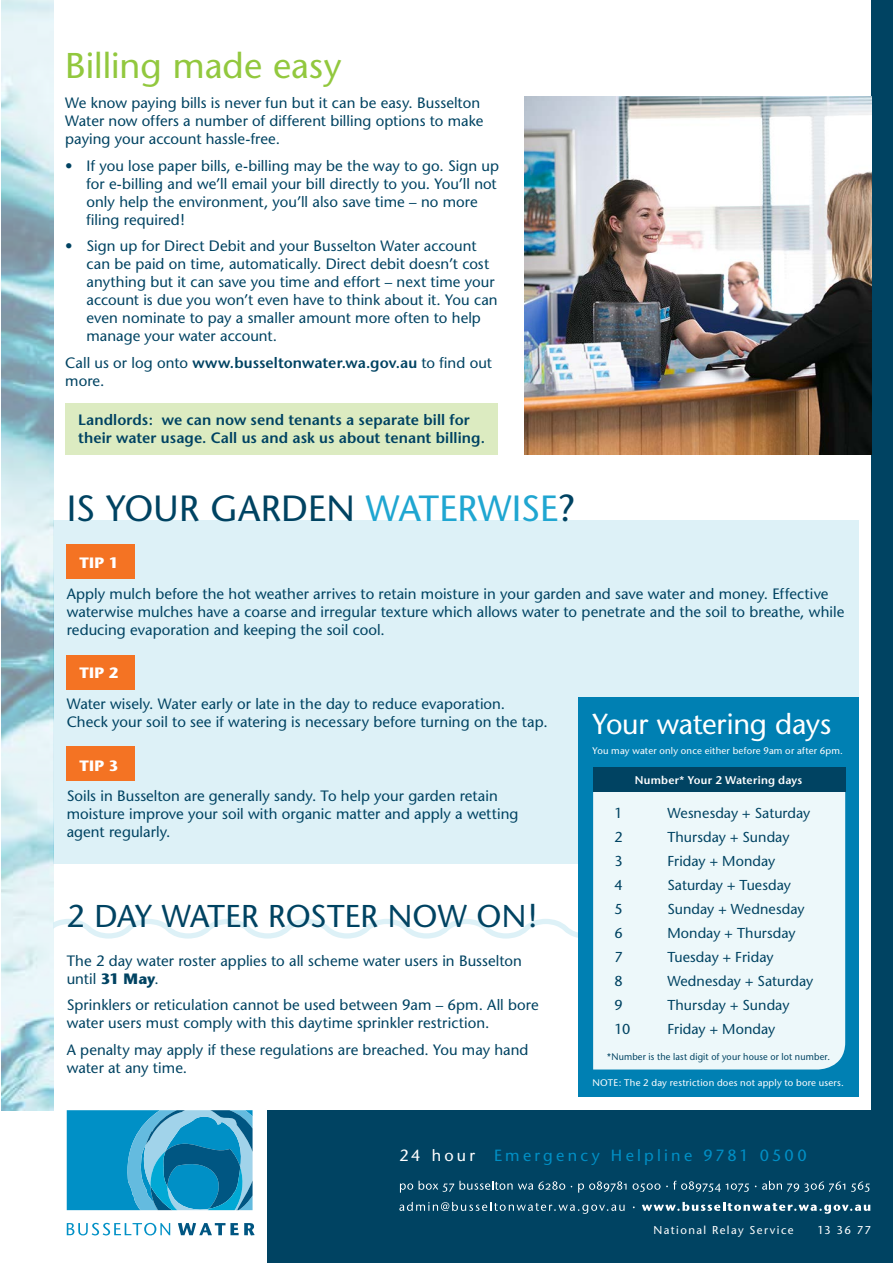
<style>
.page{position:relative;width:893px;height:1263px;background:#fff}
.page>*{position:absolute;margin:0;border:0;box-sizing:border-box;transform-origin:0 0}
.t1{font:36.45px "Stone Sans";color:#004362}
.t2{font:35.7px "Stone Sans";color:#92c83e}
.t3{font:31.5px "Stone Sans";color:#004362}
.t4{font:28.8px "Stone Sans";letter-spacing:-.01em;color:#fff}
.t5{font:16.2px "Stone Sans";letter-spacing:.2em;color:#008fc5}
.t6{font:15px/18px "Stone Sans";color:#004362}
.t7{font:600 15px/18px "Stone Sans";letter-spacing:.01em;color:#004362}
.t8{font:700 15px "Stone Sans";letter-spacing:.02em;color:#fff}
.t9{font:14.4px "Stone Sans";letter-spacing:.005em;color:#004362}
.t10{font:11.4px "Stone Sans";letter-spacing:.12em;color:#fff}
.t11{font:600 11.25px "Stone Sans";letter-spacing:.02em;color:#fff}
.t12{font:9.6px "Stone Sans";letter-spacing:.02em;color:#fff}
.t13{font:9.6px "Stone Sans";letter-spacing:.02em;color:#004362;scale:.95 1}
.s1{font-weight:600}
.s2{color:#20a6d1}
.s3{font-weight:700}
.s4{color:#fff}
</style>
<div class="page">
<svg style="left:54px;top:919px;width:524px;height:19px"></svg>
<div style="left:54px;top:520px;width:805px;height:344px;background:#ddf1f7"></div>
<div style="left:65px;top:404px;width:433px;height:51px;background:#dcebc1"></div>
<div style="left:67px;top:544px;width:68px;height:35px;background:#f47323"></div>
<div style="left:67px;top:655px;width:68px;height:35px;background:#f47323"></div>
<div style="left:67px;top:746px;width:68px;height:35px;background:#f47323"></div>
<div style="left:267px;top:1111px;width:614px;height:152px;background:#004362"></div>
<svg style="left:67px;top:1223px;width:103px;height:12px"></svg>
<svg style="left:178px;top:1223px;width:77px;height:12px"></svg>
<svg style="left:67px;top:1110px;width:186px;height:101px"></svg>
<div style="left:872px;top:0;width:21px;height:1263px;background:#004362"></div>
<svg style="left:400px;top:1183px;width:13px;height:9px"></svg>
<svg style="left:419px;top:1181px;width:146px;height:11px"></svg>
<svg style="left:578px;top:1181px;width:48px;height:11px"></svg>
<svg style="left:633px;top:1183px;width:27px;height:9px"></svg>
<svg style="left:666px;top:1181px;width:83px;height:11px"></svg>
<svg style="left:762px;top:1181px;width:83px;height:11px"></svg>
<svg style="left:851px;top:1181px;width:19px;height:11px"></svg>
<svg style="left:399px;top:1202px;width:226px;height:12px"></svg>
<svg style="left:642px;top:1202px;width:228px;height:12px"></svg>
<img style="left:1px;top:0;width:53px;height:1110px">
<img style="left:524px;top:96px;width:348px;height:359px">
<div style="left:578px;top:698px;width:281px;height:399px;background:#0080b3"></div>
<div style="left:593px;top:792px;width:252px;height:277px;background:#edf8fa"></div>
<div style="left:593px;top:767px;width:252px;height:25px;background:#004362"></div>
<h2 class="t2" style="left:65px;top:43px;width:278px">Billing made easy</h2>
<p class="t6" style="left:65px;top:94px;width:419px">We know paying bills is never fun but it can be easy. Busselton<br>Water now offers a number of different billing options to make paying your account hassle-free.</p>
<p class="t6" style="left:87px;top:156px;width:414px;text-indent:-21px">• If you lose paper bills, e-billing may be the way to go. Sign up for e-billing and we’ll email your bill directly to you. You’ll not only help the environment, you’ll also save time – no more filing required!</p>
<p class="t6" style="left:87px;top:237px;width:413px;text-indent:-21px">• Sign up for Direct Debit and your Busselton Water account can be paid on time, automatically. Direct debit doesn’t cost anything but it can save you time and effort – next time your account is due you won’t even have to think about it. You can even nominate to pay a smaller amount more often to help manage your water account.</p>
<p class="t6" style="left:65px;top:353px;width:428px">Call us or log onto <span class="s1">www.busseltonwater.wa.gov.au</span> to find out more.</p>
<p class="t7" style="left:78px;top:411px;width:408px">Landlords: we can now send tenants a separate bill for their water usage. Call us and ask us about tenant billing.</p>
<h1 class="t1" style="left:67px;top:486px;width:510px">IS YOUR GARDEN <span class="s2">WATERWISE</span>?</h1>
<p class="t8" style="left:79px;top:553px;width:40px">TIP 1</p>
<p class="t6" style="left:67px;top:584px;width:779px">Apply mulch before the hot weather arrives to retain moisture in your garden and save water and money. Effective waterwise mulches have a coarse and irregular texture which allows water to penetrate and the soil to breathe, while reducing evaporation and keeping the soil cool.</p>
<p class="t8" style="left:79px;top:664px;width:40px">TIP 2</p>
<p class="t6" style="left:67px;top:695px;width:483px">Water wisely. Water early or late in the day to reduce evaporation.<br>Check your soil to see if watering is necessary before turning on the tap.</p>
<p class="t8" style="left:79px;top:756px;width:40px">TIP 3</p>
<p class="t6" style="left:67px;top:787px;width:453px">Soils in Busselton are generally sandy. To help your garden retain moisture improve your soil with organic matter and apply a wetting agent regularly.</p>
<h3 class="t4" style="left:593px;top:706px;width:240px">Your watering days</h3>
<p class="t12" style="left:593px;top:745px;width:252px">You may water only once either before 9am or after 6pm.</p>
<p class="t11" style="left:635px;top:773px;width:169px">Number* Your 2 Watering days</p>
<p class="t9" style="left:615px;top:804px;width:10px">1</p>
<p class="t9" style="left:667px;top:804px;width:145px">Wesnesday + Saturday</p>
<p class="t9" style="left:615px;top:828px;width:10px">2</p>
<p class="t9" style="left:667px;top:828px;width:124px">Thursday + Sunday</p>
<p class="t9" style="left:615px;top:852px;width:10px">3</p>
<p class="t9" style="left:667px;top:852px;width:109px">Friday + Monday</p>
<p class="t9" style="left:615px;top:876px;width:10px">4</p>
<p class="t9" style="left:667px;top:876px;width:125px">Saturday + Tuesday</p>
<p class="t9" style="left:615px;top:900px;width:10px">5</p>
<p class="t9" style="left:667px;top:900px;width:139px">Sunday + Wednesday</p>
<p class="t9" style="left:615px;top:924px;width:10px">6</p>
<p class="t9" style="left:667px;top:924px;width:130px">Monday + Thursday</p>
<p class="t9" style="left:615px;top:948px;width:10px">7</p>
<p class="t9" style="left:667px;top:948px;width:108px">Tuesday + Friday</p>
<p class="t9" style="left:615px;top:972px;width:10px">8</p>
<p class="t9" style="left:667px;top:972px;width:147px">Wednesday + Saturday</p>
<p class="t9" style="left:615px;top:996px;width:10px">9</p>
<p class="t9" style="left:667px;top:996px;width:124px">Thursday + Sunday</p>
<p class="t9" style="left:615px;top:1020px;width:17px">10</p>
<p class="t9" style="left:667px;top:1020px;width:109px">Friday + Monday</p>
<p class="t13" style="left:607px;top:1051px;width:236px">*Number is the last digit of your house or lot number.</p>
<h3 class="t3" style="left:67px;top:896px;width:472px">2 DAY WATER ROSTER NOW ON!</h3>
<p class="t6" style="left:67px;top:951px;width:457px">The 2 day water roster applies to all scheme water users in Busselton until <span class="s3">31 May</span>.</p>
<p class="t6" style="left:67px;top:996px;width:473px">Sprinklers or reticulation cannot be used between 9am – 6pm. All bore water users must comply with this daytime sprinkler restriction.</p>
<p class="t6" style="left:67px;top:1040px;width:463px">A penalty may apply if these regulations are breached. You may hand water at any time.</p>
<p class="t12" style="left:593px;top:1077px;width:253px">NOTE: The 2 day restriction does not apply to bore users.</p>
<p class="t5" style="left:399px;top:1146px;width:409px"><span class="s4">24 hour</span> Emergency Helpline 9781 0500</p>
<p class="t10" style="left:653px;top:1223px;width:141px">National Relay Service</p>
<p class="t10" style="left:817px;top:1223px;width:55px">13 36 77</p>
</div>
